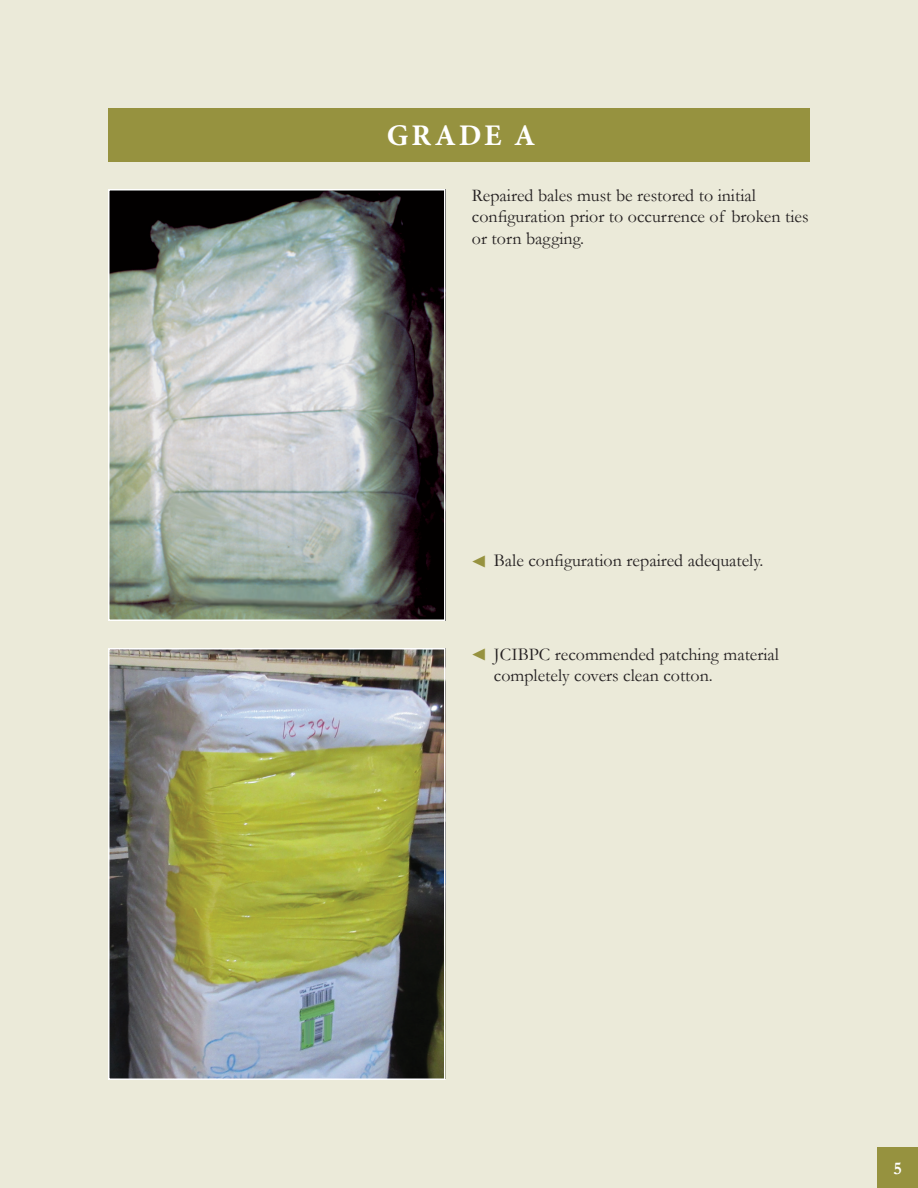
<style>
.page{position:relative;width:918px;height:1188px;background:#ebead9}
.page>*{position:absolute;margin:0;border:0;box-sizing:border-box;transform-origin:0 0}
.t1{font:700 30px "Minion Pro";letter-spacing:.1em;color:#fff}
.t2{font:25.5px "Minion Pro";color:#96923f}
.t3{font:18px/21.6px "Garamond";color:#231f20}
.t4{font:700 18px "Garamond";color:#fff}
.s1{font-family:"Minion Pro";font-size:25.5px;color:#96923f}
</style>
<div class="page">
<div style="left:108px;top:108px;width:702px;height:54px;background:#96923f"></div>
<img style="left:111px;top:192px;width:332px;height:426px">
<div style="left:108px;top:189px;width:338px;height:432px;border:2px solid #fff"></div>
<img style="left:111px;top:651px;width:332px;height:426px">
<div style="left:108px;top:648px;width:338px;height:432px;border:2px solid #fff"></div>
<div style="left:877px;top:1147px;width:41px;height:41px;background:#96923f"></div>
<h1 class="t1" style="left:387px;top:114px;width:150px">GRADE A</h1>
<p class="t3" style="left:472px;top:184px;width:338px">Repaired bales must be restored to initial configuration prior to occurrence of broken ties or torn bagging.</p>
<p class="t3" style="left:472px;top:549px;width:293px"><span class="s1">◀</span> Bale configuration repaired adequately.</p>
<p class="t3" style="left:494px;top:643px;width:287px">JCIBPC recommended patching material completely covers clean cotton.</p>
<h2 class="t2" style="left:472px;top:635px;width:17px">◀</h2>
<p class="t4" style="left:893px;top:1156px;width:10px">5</p>
</div>
